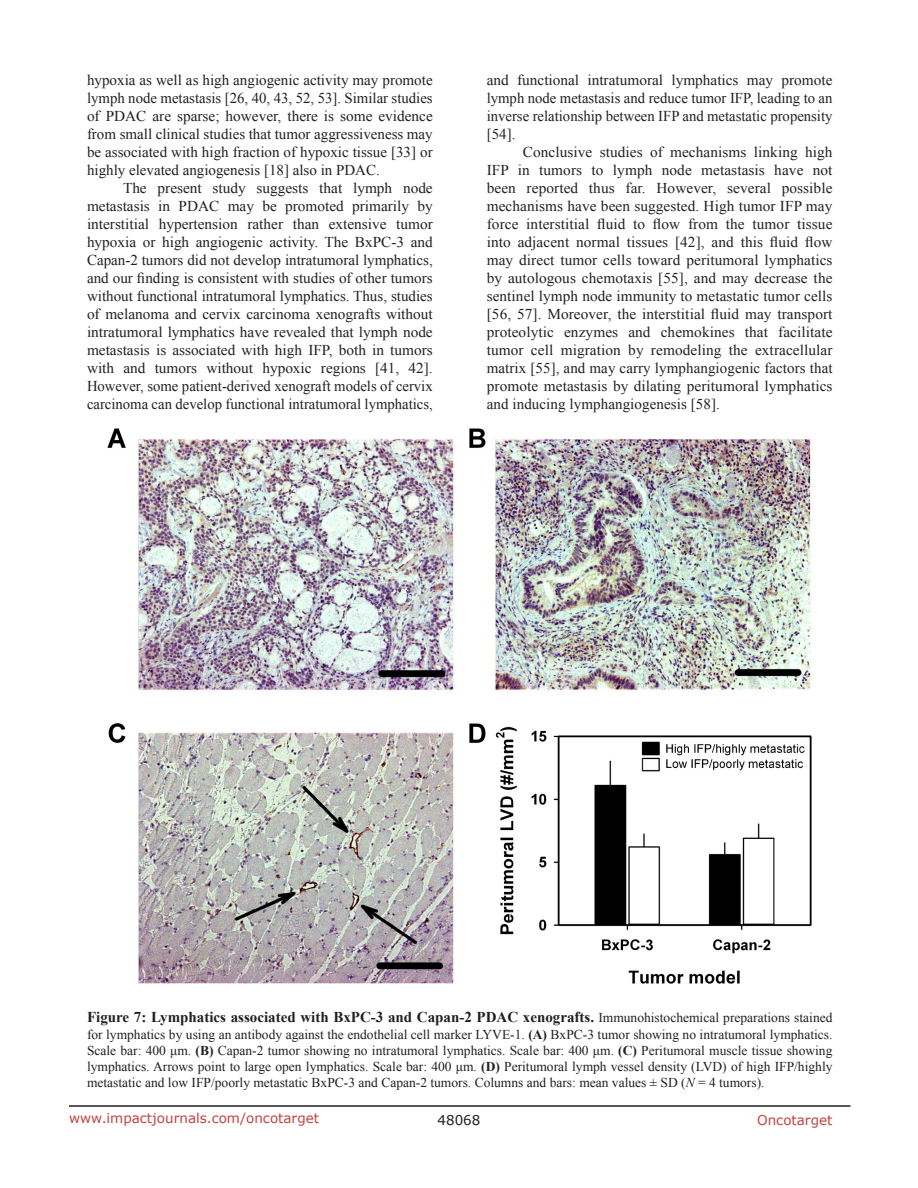
<style>
.page{position:relative;width:918px;height:1188px;background:#fff}
.page>*{position:absolute;margin:0;border:0;box-sizing:border-box;transform-origin:0 0}
.BodyText{font:15px/18px "Times New Roman";color:#231f20;text-align:justify}
.figuretext{font:700 15px "Times New Roman";color:#231f20}
.figuretext-2{font:13.5px/16.2px "Times New Roman";color:#231f20;text-align:justify}
.t1{font:13.5px "Verdana";color:#c24141}
.t2{font:13.5px "Verdana";color:#231f20}
.s1{font-weight:400;font-size:13.5px}
.s2{font-weight:700}
.s3{font-style:italic}
</style>
<div class="page">
<hr style="left:69px;top:1105px;width:781px;height:2px;background:#231f20">
<img style="left:107px;top:428px;width:705px;height:556px">
<p class="BodyText" style="left:87px;top:71px;width:347px">hypoxia as well as high angiogenic activity may promote lymph node metastasis [26, 40, 43, 52, 53]. Similar studies of PDAC are sparse; however, there is some evidence from small clinical studies that tumor aggressiveness may be associated with high fraction of hypoxic tissue [33] or highly elevated angiogenesis [18] also in PDAC.</p>
<p class="BodyText" style="left:87px;top:179px;width:347px;text-indent:36px">The present study suggests that lymph node metastasis in PDAC may be promoted primarily by interstitial hypertension rather than extensive tumor hypoxia or high angiogenic activity. The BxPC-3 and Capan-2 tumors did not develop intratumoral lymphatics, and our finding is consistent with studies of other tumors without functional intratumoral lymphatics. Thus, studies of melanoma and cervix carcinoma xenografts without intratumoral lymphatics have revealed that lymph node metastasis is associated with high IFP, both in tumors with and tumors without hypoxic regions [41, 42].<br>However, some patient-derived xenograft models of cervix carcinoma can develop functional intratumoral lymphatics,</p>
<p class="BodyText" style="left:487px;top:71px;width:347px">and functional intratumoral lymphatics may promote lymph node metastasis and reduce tumor IFP, leading to an inverse relationship between IFP and metastatic propensity [54].</p>
<p class="BodyText" style="left:487px;top:143px;width:347px;text-indent:36px">Conclusive studies of mechanisms linking high IFP in tumors to lymph node metastasis have not been reported thus far. However, several possible mechanisms have been suggested. High tumor IFP may force interstitial fluid to flow from the tumor tissue into adjacent normal tissues [42], and this fluid flow may direct tumor cells toward peritumoral lymphatics by autologous chemotaxis [55], and may decrease the sentinel lymph node immunity to metastatic tumor cells [56, 57]. Moreover, the interstitial fluid may transport proteolytic enzymes and chemokines that facilitate tumor cell migration by remodeling the extracellular matrix [55], and may carry lymphangiogenic factors that promote metastasis by dilating peritumoral lymphatics and inducing lymphangiogenesis [58].</p>
<p class="figuretext" style="left:87px;top:1007px;width:747px">Figure 7: Lymphatics associated with BxPC-3 and Capan-2 PDAC xenografts. <span class="s1">Immunohistochemical preparations stained</span></p>
<p class="figuretext-2" style="left:87px;top:1026px;width:747px">for lymphatics by using an antibody against the endothelial cell marker LYVE-1. <span class="s2">(A)</span> BxPC-3 tumor showing no intratumoral lymphatics.<br>Scale bar: 400 μm. <span class="s2">(B)</span> Capan-2 tumor showing no intratumoral lymphatics. Scale bar: 400 μm. <span class="s2">(C)</span> Peritumoral muscle tissue showing lymphatics. Arrows point to large open lymphatics. Scale bar: 400 μm. <span class="s2">(D)</span> Peritumoral lymph vessel density (LVD) of high IFP/highly metastatic and low IFP/poorly metastatic BxPC-3 and Capan-2 tumors. Columns and bars: mean values ± SD (<span class="s3">N</span> = 4 tumors).</p>
<p class="t1" style="left:69px;top:1109px;width:252px">www.impactjournals.com/oncotarget</p>
<p class="t2" style="left:438px;top:1111px;width:44px">48068</p>
<p class="t1" style="left:757px;top:1111px;width:77px">Oncotarget</p>
</div>
